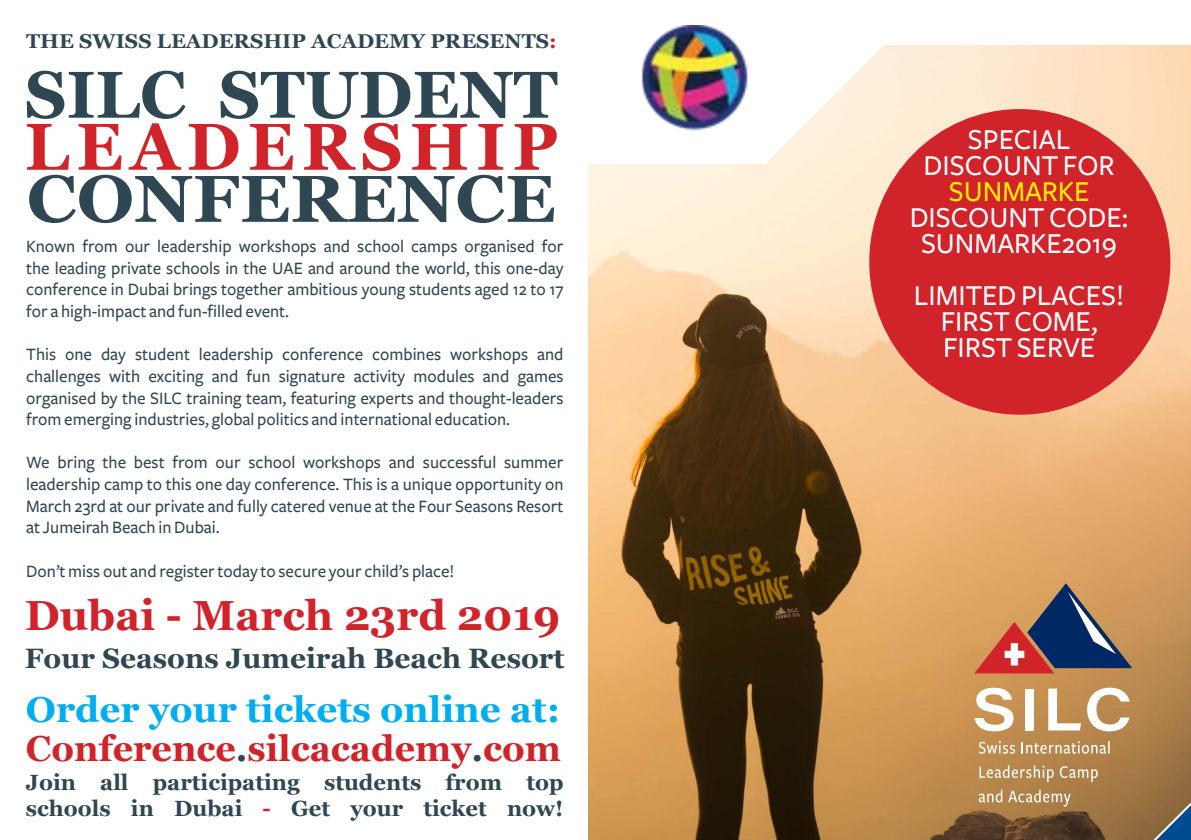
<style>
.page{position:relative;width:1191px;height:840px;background:#fff}
.page>*{position:absolute;margin:0;border:0;box-sizing:border-box;transform-origin:0 0}
.t1{font:700 66px/52px "Georgia";color:#2f4653;text-align:justify}
.t2{font:700 42px "Georgia";color:#d1232a}
.t3{font:700 36px "Georgia";color:#d1232a}
.t4{font:700 36px "Georgia";color:#00aeef}
.t5{font:500 30px/26px "Freight Sans";color:#fff;text-align:center}
.t6{font:700 28px "Georgia";color:#2f4653}
.t7{font:700 22px/26.4px "Georgia";color:#2f4653}
.t8{font:700 20px "Georgia";color:#2f4653}
.t9{font:500 18px/21.6px "Freight Sans";color:#2f4653;text-align:justify}
.s1{color:#d1232a}
.s2{color:#2f4653}
.s3{color:#fff101}
</style>
<div class="page">
<img style="left:588px;top:45px;width:603px;height:794px">
<div style="left:870px;top:110px;width:299px;height:303px;background:#d1232a;border-radius:50%"></div>
<svg style="left:974px;top:583px;width:158px;height:90px;background:#966f60"></svg>
<svg style="left:974px;top:687px;width:217px;height:152px;background:#ab875c"></svg>
<img style="left:588px;top:25px;width:176px;height:139px">
<svg style="left:764px;top:45px;width:135px;height:121px"></svg>
<img style="left:641px;top:26px;width:108px;height:122px">
<p class="t8" style="left:26px;top:26px;width:532px">THE SWISS LEADERSHIP ACADEMY PRESENTS<span class="s1">:</span></p>
<p class="t1" style="left:25px;top:65px;width:534px">SILC STUDENT <span class="s1">LEADERSHIP </span>CONFERENCE</p>
<p class="t9" style="left:26px;top:236px;width:539px">Known from our leadership workshops and school camps organised for the leading private schools in the UAE and around the world, this one-day conference in Dubai brings together ambitious young students aged 12 to 17 for a high-impact and fun-filled event.</p>
<p class="t9" style="left:26px;top:344px;width:539px">This one day student leadership conference combines workshops and challenges with exciting and fun signature activity modules and games organised by the SILC training team, featuring experts and thought-leaders from emerging industries, global politics and international education.</p>
<p class="t9" style="left:26px;top:452px;width:539px">We bring the best from our school workshops and successful summer leadership camp to this one day conference. This is a unique opportunity on March 23rd at our private and fully catered venue at the Four Seasons Resort at Jumeirah Beach in Dubai.</p>
<p class="t9" style="left:26px;top:560px;width:430px">Don’t miss out and register today to secure your child’s place!</p>
<p class="t2" style="left:25px;top:583px;width:537px">Dubai - March 23rd 2019</p>
<p class="t6" style="left:25px;top:636px;width:541px">Four Seasons Jumeirah Beach Resort</p>
<p class="t4" style="left:26px;top:682px;width:536px">Order your tickets online at:</p>
<p class="t3" style="left:26px;top:720px;width:536px">Conference<span class="s2">.</span>silcacademy<span class="s2">.</span>com</p>
<p class="t7" style="left:26px;top:767px;width:539px">Join all participating students from top schools in Dubai <span class="s1">-</span> Get your ticket now!</p>
<p class="t5" style="left:923px;top:127px;width:192px">SPECIAL<br>DISCOUNT FOR<br><span class="s3">SUNMARKE</span></p>
<p class="t5" style="left:909px;top:205px;width:220px">DISCOUNT CODE:</p>
<p class="t5" style="left:921px;top:231px;width:198px">SUNMARKE2019</p>
<p class="t5" style="left:914px;top:283px;width:212px">LIMITED PLACES!<br>FIRST COME,</p>
<p class="t5" style="left:943px;top:335px;width:154px">FIRST SERVE</p>
</div>
